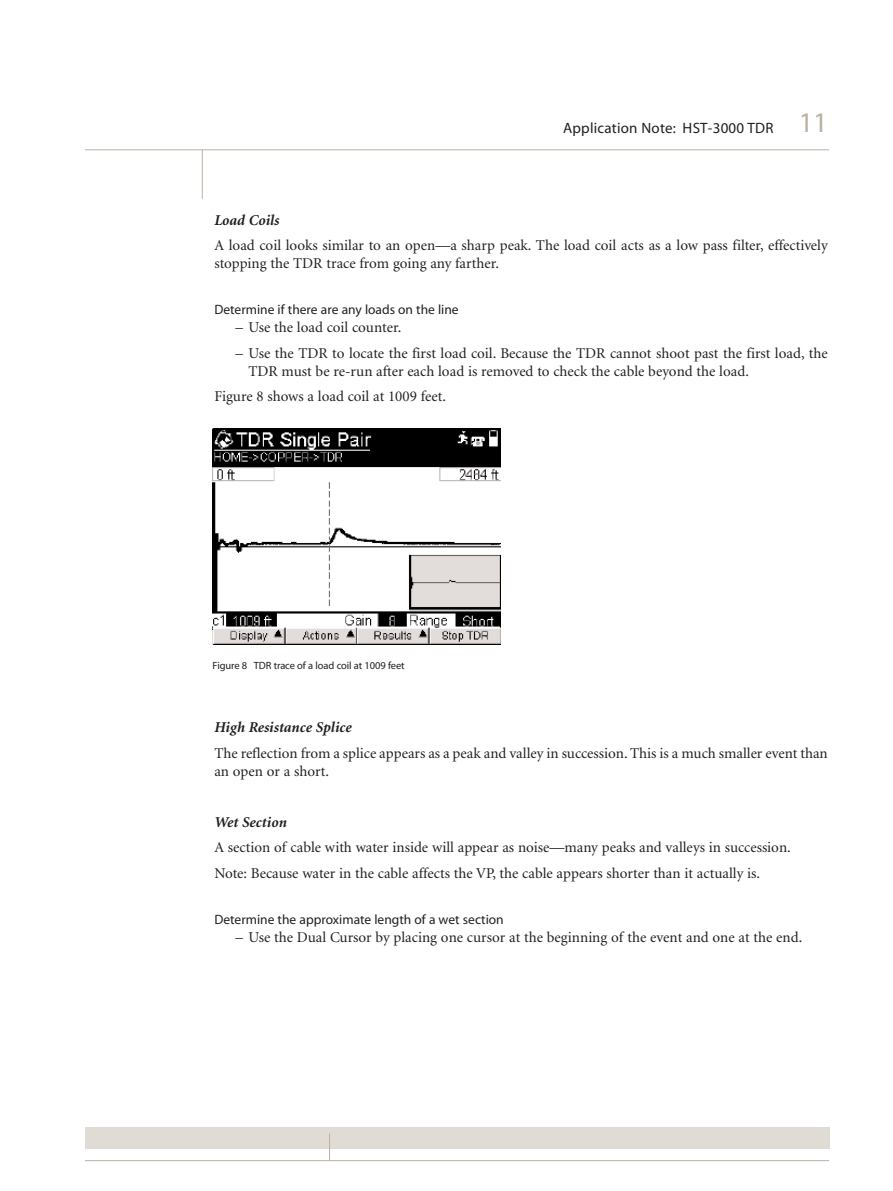
<style>
.page{position:relative;width:893px;height:1191px;background:#fff}
.page>*{position:absolute;margin:0;border:0;box-sizing:border-box;transform-origin:0 0}
.t1{font:15px/18px "Minion";color:#231f20}
.t2{font:italic 700 15px "Minion";color:#231f20}
.t3{font:15px "Myriad MM.400.600";letter-spacing:.015em;color:#231f20}
.t4{font:13.5px "Myriad MM.400.600";color:#231f20}
.t5{font:10.5px "Myriad MM.400.600";letter-spacing:-.01em;color:#231f20}
.s1{font-size:28.5px;color:#bbb1a3}
</style>
<div class="page">
<hr style="left:85px;top:149px;width:744px;height:1px;background:#bbb1a3">
<div style="left:85px;top:1127px;width:744px;height:21px;background:#e0dcd5"></div>
<svg style="left:329px;top:1133px;width:1px;height:27px"></svg>
<hr style="left:85px;top:1160px;width:744px;height:1px;background:#bbb1a3">
<hr style="left:202px;top:150px;width:1px;height:49px;background:#bbb1a3">
<img style="left:213px;top:429px;width:288px;height:216px">
<p class="t3" style="left:563px;top:122px;width:266px">Application Note: HST-3000 TDR <span class="s1">11</span></p>
<p class="t2" style="left:214px;top:214px;width:67px">Load Coils</p>
<p class="t1" style="left:214px;top:238px;width:615px">A load coil looks similar to an open—a sharp peak. The load coil acts as a low pass filter, effectively stopping the TDR trace from going any farther.</p>
<p class="t4" style="left:214px;top:305px;width:246px">Determine if there are any loads on the line</p>
<p class="t1" style="left:236px;top:320px;width:167px">– Use the load coil counter.</p>
<p class="t1" style="left:248px;top:345px;width:581px;text-indent:-13px">– Use the TDR to locate the first load coil. Because the TDR cannot shoot past the first load, the<br>TDR must be re-run after each load is removed to check the cable beyond the load.</p>
<p class="t1" style="left:214px;top:389px;width:233px">Figure 8 shows a load coil at 1009 feet.</p>
<p class="t5" style="left:213px;top:662px;width:194px">Figure 8 TDR trace of a load coil at 1009 feet</p>
<p class="t2" style="left:214px;top:721px;width:139px">High Resistance Splice</p>
<p class="t1" style="left:214px;top:745px;width:615px">The reflection from a splice appears as a peak and valley in succession. This is a much smaller event than an open or a short.</p>
<p class="t2" style="left:214px;top:816px;width:74px">Wet Section</p>
<p class="t1" style="left:214px;top:836px;width:578px;line-height:25.5px">A section of cable with water inside will appear as noise—many peaks and valleys in succession.<br>Note: Because water in the cable affects the VP, the cable appears shorter than it actually is.</p>
<p class="t4" style="left:214px;top:914px;width:291px">Determine the approximate length of a wet section</p>
<p class="t1" style="left:236px;top:929px;width:568px">– Use the Dual Cursor by placing one cursor at the beginning of the event and one at the end.</p>
</div>
